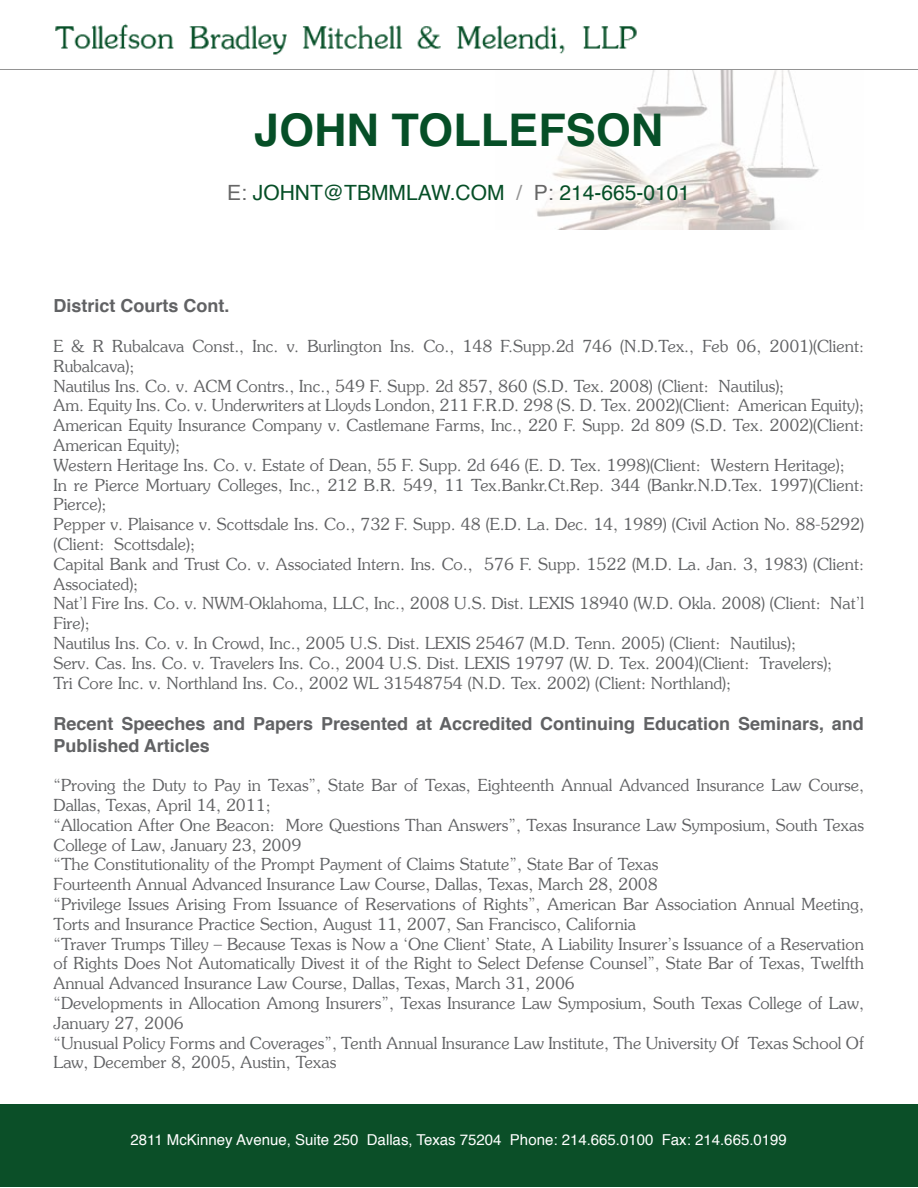
<style>
.page{position:relative;width:918px;height:1188px;background:#fff}
.page>*{position:absolute;margin:0;border:0;box-sizing:border-box;transform-origin:0 0}
.t1{font:700 45px "Helvetica";color:#064f27}
.t2{font:21px "Helvetica";color:#064f27}
.t3{font:700 18px/21.6px "Helvetica";color:#616264}
.t4{font:300 16.5px/19.8px "Souvenir Std";color:#616264}
.t5{font:15px "Helvetica";color:#fff}
.s1{color:#666}
.s2{color:#939393}
</style>
<div class="page">
<img style="left:537px;top:70px;width:282px;height:159px">
<div style="left:0;top:1105px;width:917px;height:82px;background:#0b4f28"></div>
<img style="left:55px;top:23px;width:600px;height:55px">
<hr style="left:0;top:69px;width:918px;height:1px;background:#939393">
<h1 class="t1" style="left:254px;top:93px;width:411px">JOHN TOLLEFSON</h1>
<p class="t2" style="left:227px;top:176px;width:464px"><span class="s1">E:</span> JOHNT@TBMMLAW.COM <span class="s2">/</span> <span class="s1">P:</span> 214-665-0101</p>
<p class="t3" style="left:53px;top:296px;width:178px">District Courts Cont.</p>
<p class="t4" style="left:53px;top:336px;width:812px">E &amp; R Rubalcava Const., Inc. v. Burlington Ins. Co., 148 F.Supp.2d 746 (N.D.Tex., Feb 06, 2001)(Client:<br>Rubalcava);<br>Nautilus Ins. Co. v. ACM Contrs., Inc., 549 F. Supp. 2d 857, 860 (S.D. Tex. 2008) (Client: Nautilus);<br>Am. Equity Ins. Co. v. Underwriters at Lloyds London, 211 F.R.D. 298 (S. D. Tex. 2002)(Client: American Equity); American Equity Insurance Company v. Castlemane Farms, Inc., 220 F. Supp. 2d 809 (S.D. Tex. 2002)(Client:<br>American Equity);<br>Western Heritage Ins. Co. v. Estate of Dean, 55 F. Supp. 2d 646 (E. D. Tex. 1998)(Client: Western Heritage);<br>In re Pierce Mortuary Colleges, Inc., 212 B.R. 549, 11 Tex.Bankr.Ct.Rep. 344 (Bankr.N.D.Tex. 1997)(Client:<br>Pierce);<br>Pepper v. Plaisance v. Scottsdale Ins. Co., 732 F. Supp. 48 (E.D. La. Dec. 14, 1989) (Civil Action No. 88-5292) (Client: Scottsdale);<br>Capital Bank and Trust Co. v. Associated Intern. Ins. Co., 576 F. Supp. 1522 (M.D. La. Jan. 3, 1983) (Client:<br>Associated);<br>Nat’l Fire Ins. Co. v. NWM-Oklahoma, LLC, Inc., 2008 U.S. Dist. LEXIS 18940 (W.D. Okla. 2008) (Client: Nat’l Fire);<br>Nautilus Ins. Co. v. In Crowd, Inc., 2005 U.S. Dist. LEXIS 25467 (M.D. Tenn. 2005) (Client: Nautilus);<br>Serv. Cas. Ins. Co. v. Travelers Ins. Co., 2004 U.S. Dist. LEXIS 19797 (W. D. Tex. 2004)(Client: Travelers);<br>Tri Core Inc. v. Northland Ins. Co., 2002 WL 31548754 (N.D. Tex. 2002) (Client: Northland);</p>
<p class="t3" style="left:53px;top:713px;width:812px">Recent Speeches and Papers Presented at Accredited Continuing Education Seminars, and<br>Published Articles</p>
<p class="t4" style="left:53px;top:776px;width:812px">“Proving the Duty to Pay in Texas”, State Bar of Texas, Eighteenth Annual Advanced Insurance Law Course, Dallas, Texas, April 14, 2011;<br>“Allocation After One Beacon: More Questions Than Answers”, Texas Insurance Law Symposium, South Texas College of Law, January 23, 2009<br>“The Constitutionality of the Prompt Payment of Claims Statute”, State Bar of Texas<br>Fourteenth Annual Advanced Insurance Law Course, Dallas, Texas, March 28, 2008<br>“Privilege Issues Arising From Issuance of Reservations of Rights”, American Bar Association Annual Meeting, Torts and Insurance Practice Section, August 11, 2007, San Francisco, California<br>“Traver Trumps Tilley – Because Texas is Now a ‘One Client’ State, A Liability Insurer’s Issuance of a Reservation of Rights Does Not Automatically Divest it of the Right to Select Defense Counsel”, State Bar of Texas, Twelfth Annual Advanced Insurance Law Course, Dallas, Texas, March 31, 2006<br>“Developments in Allocation Among Insurers”, Texas Insurance Law Symposium, South Texas College of Law, January 27, 2006<br>“Unusual Policy Forms and Coverages”, Tenth Annual Insurance Law Institute, The University Of Texas School Of Law, December 8, 2005, Austin, Texas</p>
<p class="t5" style="left:131px;top:1128px;width:658px">2811 McKinney Avenue, Suite 250 Dallas, Texas 75204 Phone: 214.665.0100 Fax: 214.665.0199</p>
</div>
